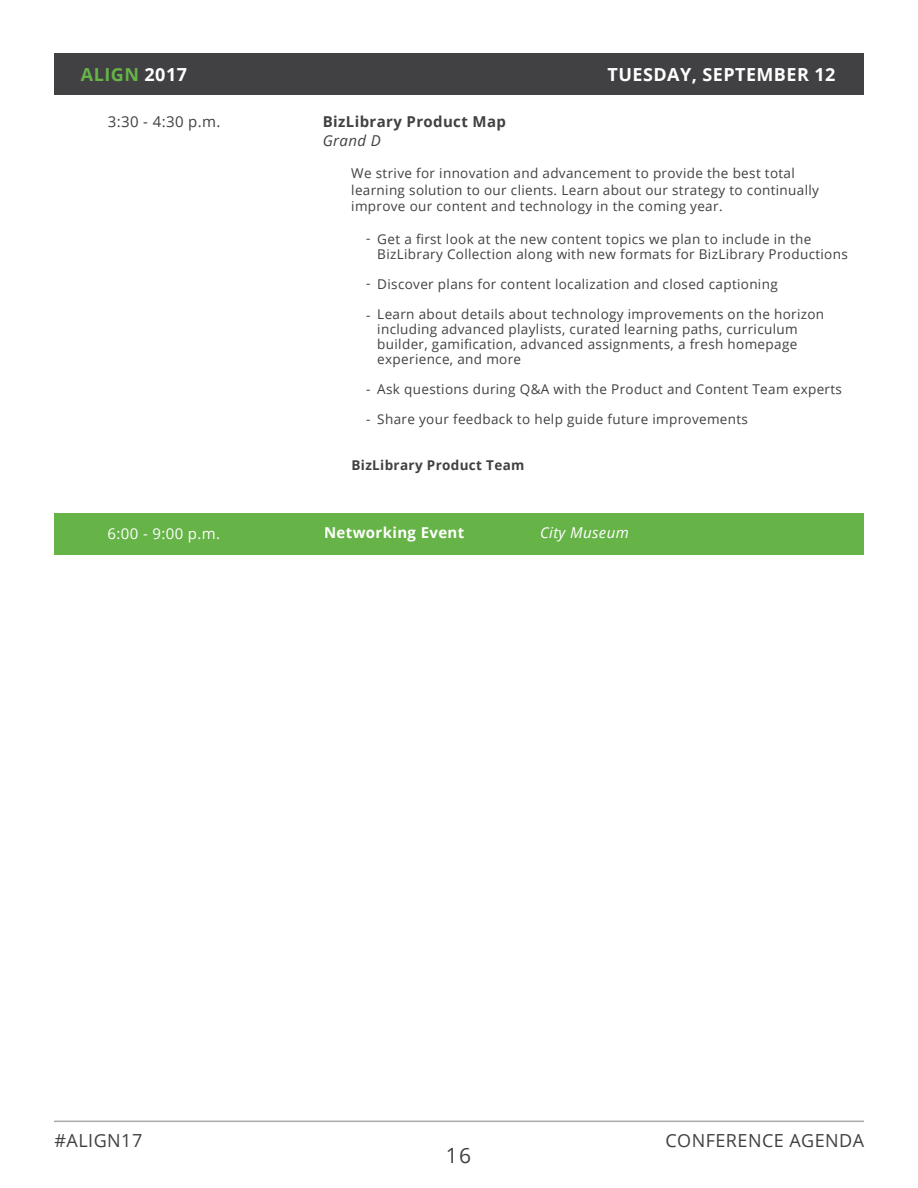
<style>
.page{position:relative;width:918px;height:1188px;background:#fff}
.page>*{position:absolute;margin:0;border:0;box-sizing:border-box;transform-origin:0 0}
.t1{font:21px "Open Sans";color:#414042}
.t2{font:18px "Open Sans";letter-spacing:.025em;color:#414042}
.t3{font:700 18px "Open Sans";letter-spacing:.025em;color:#fff}
.t4{font:700 18px "Open Sans";letter-spacing:.025em;color:#66b447}
.t5{font:700 15px "Open Sans";letter-spacing:.025em;color:#414042}
.t6{font:700 15px "Open Sans";letter-spacing:.025em;color:#fff}
.t7{font:15px "Open Sans";color:#414042}
.t8{font:15px "Open Sans";color:#fff}
.t9{font:italic 15px "Open Sans";letter-spacing:.025em;color:#fff}
.t10{font:italic 15px "Open Sans";letter-spacing:.025em;color:#414042}
.t11{font:13.5px/15px "Open Sans";letter-spacing:.025em;color:#414042}
.t12{font:700 13.5px "Open Sans";letter-spacing:.025em;color:#414042}
.s1{color:#fff}
</style>
<div class="page">
<hr style="left:54px;top:1121px;width:810px;height:1px;background:#a7a9ac">
<div style="left:54px;top:53px;width:810px;height:42px;background:#414042"></div>
<div style="left:54px;top:513px;width:810px;height:42px;background:#66b447"></div>
<h2 class="t4" style="left:81px;top:62px;width:108px">ALIGN <span class="s1">2017</span></h2>
<h2 class="t3" style="left:608px;top:62px;width:229px">TUESDAY, SEPTEMBER 12</h2>
<p class="t7" style="left:108px;top:111px;width:114px">3:30 - 4:30 p.m.</p>
<p class="t5" style="left:323px;top:111px;width:185px">BizLibrary Product Map</p>
<p class="t11" style="left:351px;top:165px;width:469px;line-height:16.2px">We strive for innovation and advancement to provide the best total learning solution to our clients. Learn about our strategy to continually improve our content and technology in the coming year.</p>
<p class="t10" style="left:323px;top:130px;width:60px">Grand D</p>
<p class="t11" style="left:377px;top:232px;width:472px">Get a first look at the new content topics we plan to include in the<br>BizLibrary Collection along with new formats for BizLibrary Productions</p>
<p class="t11" style="left:377px;top:277px;width:402px">Discover plans for content localization and closed captioning</p>
<p class="t11" style="left:377px;top:307px;width:448px">Learn about details about technology improvements on the horizon including advanced playlists, curated learning paths, curriculum builder, gamification, advanced assignments, a fresh homepage experience, and more</p>
<p class="t11" style="left:377px;top:382px;width:466px">Ask questions during Q&amp;A with the Product and Content Team experts</p>
<p class="t11" style="left:377px;top:412px;width:372px">Share your feedback to help guide future improvements</p>
<p class="t11" style="left:366px;top:230px;width:6px">-</p>
<p class="t11" style="left:366px;top:275px;width:6px">-</p>
<p class="t11" style="left:366px;top:307px;width:6px">-</p>
<p class="t11" style="left:366px;top:374px;width:6px;line-height:29.5px">- -</p>
<p class="t12" style="left:352px;top:455px;width:174px">BizLibrary Product Team</p>
<p class="t8" style="left:107px;top:523px;width:114px">6:00 - 9:00 p.m.</p>
<p class="t6" style="left:324px;top:522px;width:142px">Networking Event</p>
<p class="t9" style="left:540px;top:523px;width:90px">City Museum</p>
<h2 class="t2" style="left:54px;top:1128px;width:89px">#ALIGN17</h2>
<h2 class="t2" style="left:665px;top:1128px;width:200px">CONFERENCE AGENDA</h2>
<h1 class="t1" style="left:446px;top:1141px;width:27px">16</h1>
</div>
